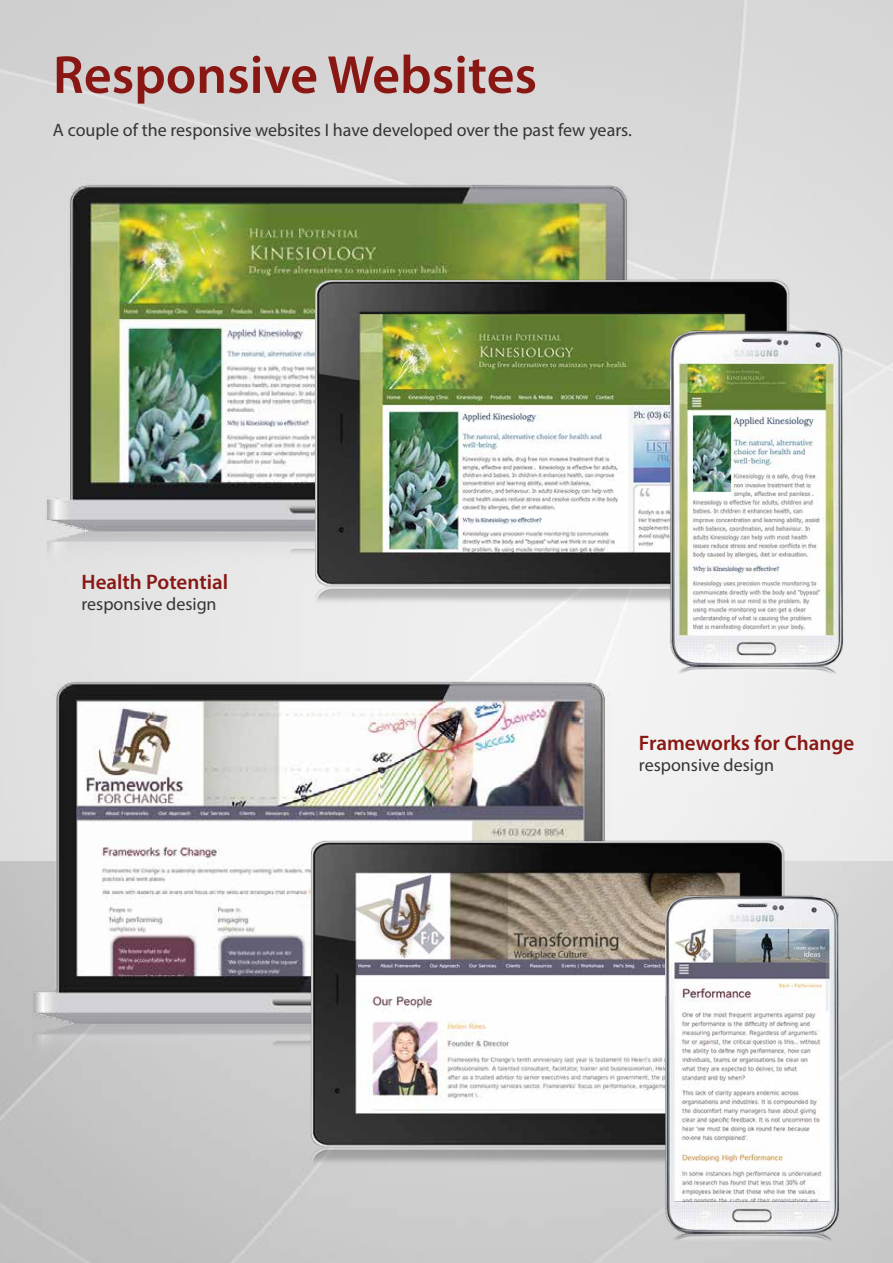
<style>
.page{position:relative;width:893px;height:1263px;background:#fff}
.page>*{position:absolute;margin:0;border:0;box-sizing:border-box;transform-origin:0 0}
.t1{font:600 54px "Myriad Pro";color:#891814}
.t2{font:600 21px "Myriad Pro";color:#891814}
.t3{font:18px "Myriad Pro";color:#353535}
</style>
<div class="page">
<img style="left:7px;top:614px;width:651px;height:465px">
<img style="left:286px;top:828px;width:524px;height:336px">
<img style="left:661px;top:895px;width:181px;height:345px">
<img style="left:20px;top:116px;width:661px;height:472px">
<img style="left:291px;top:267px;width:523px;height:337px">
<img style="left:666px;top:329px;width:180px;height:345px">
<h1 class="t1" style="left:53px;top:40px;width:486px">Responsive Websites</h1>
<p class="t3" style="left:53px;top:119px;width:580px">A couple of the responsive websites I have developed over the past few years.</p>
<p class="t2" style="left:82px;top:568px;width:148px">Health Potential</p>
<p class="t3" style="left:82px;top:593px;width:137px">responsive design</p>
<p class="t2" style="left:639px;top:729px;width:217px">Frameworks for Change</p>
<p class="t3" style="left:639px;top:754px;width:137px">responsive design</p>
</div>
